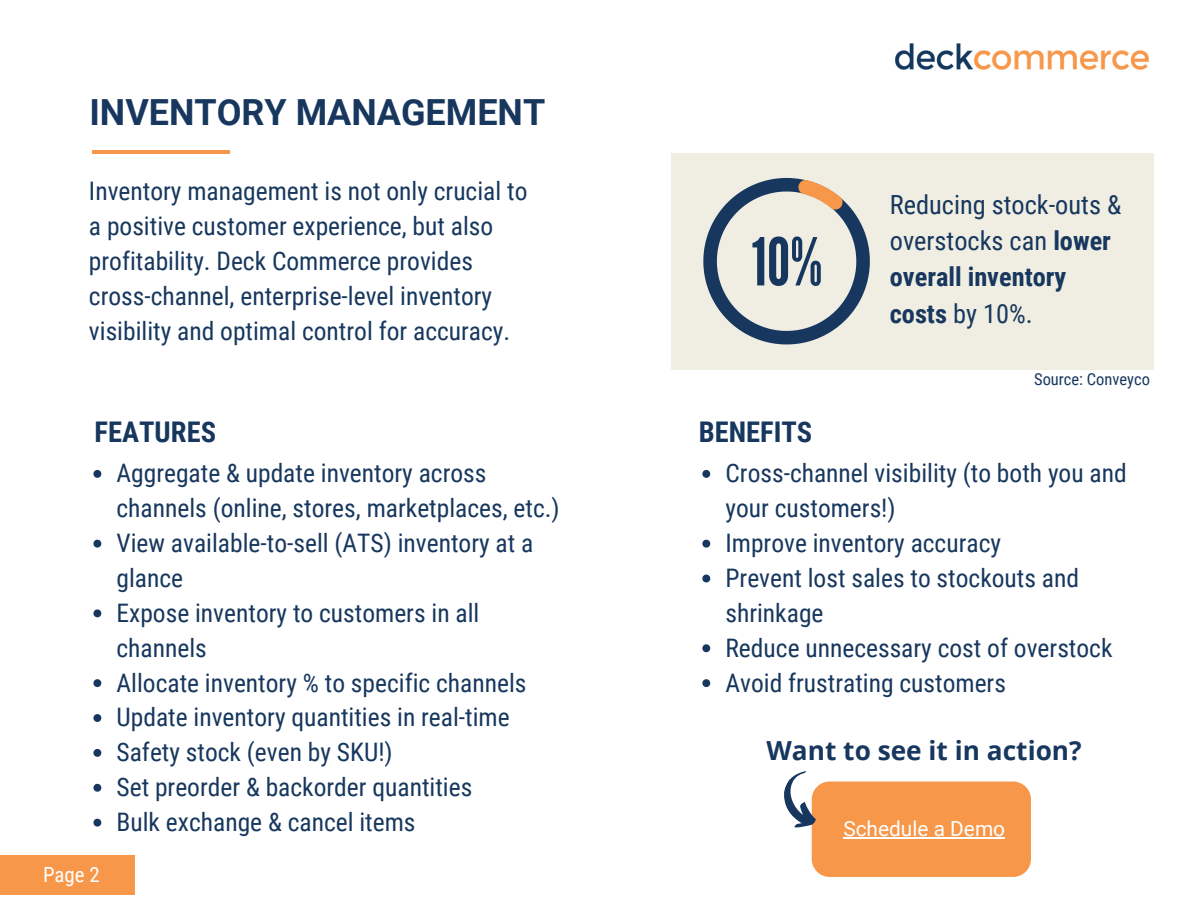
<style>
.page{position:relative;width:1188px;height:918px;background:#fff}
.page>*{position:absolute;margin:0;border:0;box-sizing:border-box;transform-origin:0 0}
.t1{font:700 36px "Roboto";color:#17375e}
.t2{font:700 28.5px "Roboto Condensed";color:#17375e}
.t3{font:26.4px/36.3px "Roboto Condensed";color:#17375e}
.t4{font:700 26.25px "Open Sans";color:#17375e}
.t5{font:25.5px/34.8px "Roboto Condensed";color:#17375e}
.t6{font:20.85px "Roboto";color:#fff}
.t7{font:20.85px "Roboto Condensed";color:#fff}
.t8{font:16.5px "Roboto Condensed";color:#17375e}
.s1{font-weight:700}
</style>
<div class="page">
<hr style="left:92px;top:150px;width:137px;height:3px;background:#f79749">
<div style="left:671px;top:153px;width:483px;height:217px;background:#f0eee2"></div>
<svg style="left:703px;top:178px;width:167px;height:166px"></svg>
<svg style="left:93px;top:470px;width:8px;height:8px"></svg>
<svg style="left:93px;top:540px;width:8px;height:8px"></svg>
<svg style="left:93px;top:609px;width:8px;height:8px"></svg>
<svg style="left:93px;top:679px;width:8px;height:8px"></svg>
<svg style="left:93px;top:714px;width:8px;height:8px"></svg>
<svg style="left:93px;top:749px;width:8px;height:8px"></svg>
<svg style="left:93px;top:784px;width:8px;height:8px"></svg>
<svg style="left:93px;top:819px;width:8px;height:8px"></svg>
<div style="left:0;top:855px;width:135px;height:40px;background:#f79749"></div>
<div style="left:812px;top:782px;width:219px;height:95px;background:#f79749;border-radius:18px"></div>
<svg style="left:784px;top:771px;width:49px;height:63px"></svg>
<svg style="left:702px;top:470px;width:8px;height:8px"></svg>
<svg style="left:702px;top:540px;width:8px;height:8px"></svg>
<svg style="left:702px;top:575px;width:8px;height:7px"></svg>
<svg style="left:702px;top:644px;width:8px;height:8px"></svg>
<svg style="left:702px;top:679px;width:8px;height:8px"></svg>
<hr style="left:843px;top:838px;width:162px;height:1px;background:#fff">
<img style="left:895px;top:43px;width:254px;height:27px">
<p class="t1" style="left:90px;top:92px;width:457px">INVENTORY MANAGEMENT</p>
<p class="t5" style="left:89px;top:174px;width:440px">Inventory management is not only crucial to a positive customer experience, but also profitability. Deck Commerce provides cross-channel, enterprise-level inventory visibility and optimal control for accuracy.</p>
<p class="t2" style="left:95px;top:415px;width:123px">FEATURES</p>
<p class="t2" style="left:699px;top:415px;width:115px">BENEFITS</p>
<p class="t3" style="left:890px;top:187px;width:233px">Reducing stock-outs &amp; overstocks can <span class="s1">lower overall inventory costs</span> by 10%.</p>
<p class="t8" style="left:1034px;top:369px;width:117px">Source: Conveyco</p>
<p class="t7" style="left:43px;top:863px;width:58px">Page 2</p>
<p class="t5" style="left:117px;top:456px;width:445px">Aggregate &amp; update inventory across channels (online, stores, marketplaces, etc.)</p>
<p class="t5" style="left:117px;top:526px;width:418px">View available-to-sell (ATS) inventory at a glance</p>
<p class="t5" style="left:117px;top:596px;width:364px">Expose inventory to customers in all channels</p>
<p class="t5" style="left:117px;top:665px;width:412px">Allocate inventory % to specific channels</p>
<p class="t5" style="left:117px;top:700px;width:395px">Update inventory quantities in real-time</p>
<p class="t5" style="left:117px;top:735px;width:278px">Safety stock (even by SKU!)</p>
<p class="t5" style="left:117px;top:770px;width:357px">Set preorder &amp; backorder quantities</p>
<p class="t5" style="left:117px;top:805px;width:300px">Bulk exchange &amp; cancel items</p>
<p class="t5" style="left:725px;top:456px;width:403px">Cross-channel visibility (to both you and your customers!)</p>
<p class="t5" style="left:725px;top:526px;width:277px">Improve inventory accuracy</p>
<p class="t5" style="left:725px;top:561px;width:355px">Prevent lost sales to stockouts and shrinkage</p>
<p class="t5" style="left:725px;top:631px;width:389px">Reduce unnecessary cost of overstock</p>
<p class="t5" style="left:725px;top:665px;width:282px">Avoid frustrating customers</p>
<p class="t4" style="left:767px;top:732px;width:317px">Want to see it in action?</p>
<p class="t6" style="left:843px;top:816px;width:163px">Schedule a Demo</p>
</div>
